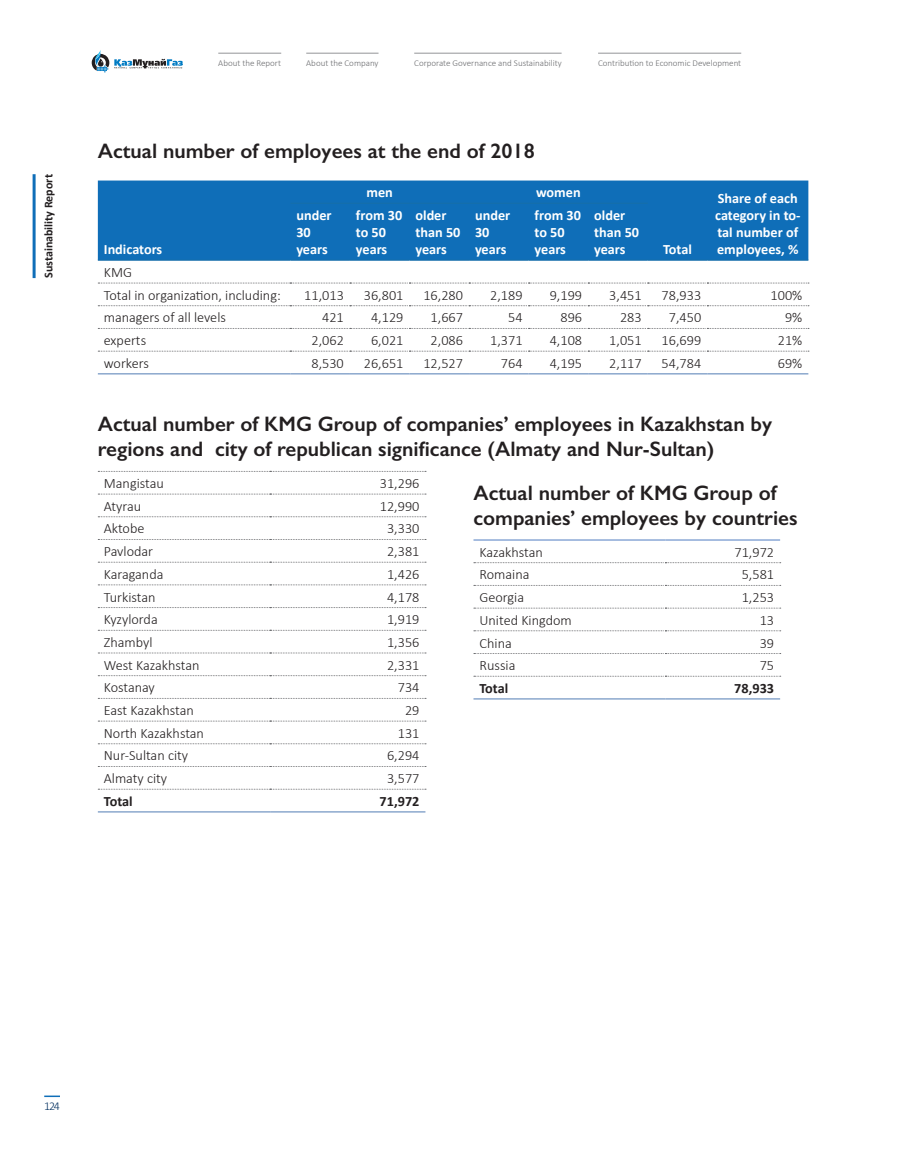
<style>
.page{position:relative;width:919px;height:1153px;background:#fff}
.page>*{position:absolute;margin:0;border:0;box-sizing:border-box;transform-origin:0 0}
.t1{font:600 21px/25.2px "Gill Sans";color:#231f20}
.t2{font:300 14.25px/22.6px "Calibri";color:#231f20}
.t3{font:700 14.25px/17.1px "Calibri";color:#fff}
.t4{font:700 14.25px "Calibri";color:#231f20}
.t5{font:700 12px "Calibri";color:#231f20}
.t6{font:300 12px "Calibri";color:#002e5e}
.t7{font:300 9px "Calibri";color:#6c6d70}
</style>
<div class="page">
<div style="left:98px;top:180px;width:710px;height:79px;background:#0f6eb8"></div>
<hr style="left:290px;top:203px;width:60px;height:1px;background:#166eaa">
<hr style="left:350px;top:203px;width:59px;height:1px;background:#166eaa">
<hr style="left:409px;top:203px;width:60px;height:1px;background:#166eaa">
<hr style="left:469px;top:203px;width:59px;height:1px;background:#166eaa">
<hr style="left:528px;top:203px;width:60px;height:1px;background:#166eaa">
<hr style="left:588px;top:203px;width:59px;height:1px;background:#166eaa">
<hr style="left:98px;top:259px;width:192px;height:2px;background:#166eaa">
<hr style="left:290px;top:259px;width:60px;height:2px;background:#166eaa">
<hr style="left:350px;top:259px;width:59px;height:2px;background:#166eaa">
<hr style="left:409px;top:259px;width:60px;height:2px;background:#166eaa">
<hr style="left:469px;top:259px;width:59px;height:2px;background:#166eaa">
<hr style="left:528px;top:259px;width:60px;height:2px;background:#166eaa">
<hr style="left:588px;top:259px;width:59px;height:2px;background:#166eaa">
<hr style="left:647px;top:259px;width:60px;height:2px;background:#166eaa">
<hr style="left:707px;top:259px;width:101px;height:2px;background:#166eaa">
<svg style="left:98px;top:282px;width:710px;height:1px"></svg>
<svg style="left:98px;top:305px;width:710px;height:1px"></svg>
<svg style="left:98px;top:328px;width:710px;height:1px"></svg>
<svg style="left:98px;top:351px;width:710px;height:1px"></svg>
<hr style="left:98px;top:373px;width:192px;height:1px;background:#658bbd">
<hr style="left:290px;top:373px;width:60px;height:1px;background:#658bbd">
<hr style="left:350px;top:373px;width:59px;height:1px;background:#658bbd">
<hr style="left:409px;top:373px;width:60px;height:1px;background:#658bbd">
<hr style="left:469px;top:373px;width:59px;height:1px;background:#658bbd">
<hr style="left:528px;top:373px;width:60px;height:1px;background:#658bbd">
<hr style="left:588px;top:373px;width:59px;height:1px;background:#658bbd">
<hr style="left:647px;top:373px;width:60px;height:1px;background:#658bbd">
<hr style="left:707px;top:373px;width:101px;height:1px;background:#658bbd">
<svg style="left:98px;top:471px;width:328px;height:1px"></svg>
<svg style="left:98px;top:493px;width:328px;height:1px"></svg>
<svg style="left:98px;top:516px;width:328px;height:1px"></svg>
<svg style="left:98px;top:539px;width:328px;height:1px"></svg>
<svg style="left:98px;top:561px;width:328px;height:1px"></svg>
<svg style="left:98px;top:584px;width:328px;height:1px"></svg>
<svg style="left:98px;top:607px;width:328px;height:1px"></svg>
<svg style="left:98px;top:630px;width:328px;height:1px"></svg>
<svg style="left:98px;top:652px;width:328px;height:1px"></svg>
<svg style="left:98px;top:675px;width:328px;height:1px"></svg>
<svg style="left:98px;top:698px;width:328px;height:1px"></svg>
<svg style="left:98px;top:720px;width:328px;height:1px"></svg>
<svg style="left:98px;top:743px;width:328px;height:1px"></svg>
<svg style="left:98px;top:766px;width:328px;height:1px"></svg>
<svg style="left:98px;top:788px;width:328px;height:1px"></svg>
<hr style="left:98px;top:811px;width:172px;height:1px;background:#658bbd">
<hr style="left:270px;top:811px;width:155px;height:1px;background:#658bbd">
<svg style="left:474px;top:562px;width:306px;height:1px"></svg>
<svg style="left:474px;top:585px;width:306px;height:1px"></svg>
<svg style="left:474px;top:607px;width:306px;height:1px"></svg>
<svg style="left:474px;top:630px;width:306px;height:1px"></svg>
<svg style="left:474px;top:653px;width:306px;height:1px"></svg>
<svg style="left:474px;top:675px;width:306px;height:1px"></svg>
<hr style="left:473px;top:698px;width:192px;height:1px;background:#658bbd">
<hr style="left:665px;top:698px;width:115px;height:1px;background:#658bbd">
<hr style="left:473px;top:539px;width:192px;height:1px;background:#638bc8">
<hr style="left:665px;top:539px;width:115px;height:1px;background:#638bc8">
<svg style="left:44px;top:1095px;width:16px;height:1px"></svg>
<hr style="left:33px;top:174px;width:3px;height:104px;background:#0f6eb8">
<svg style="left:92px;top:50px;width:91px;height:22px"></svg>
<hr style="left:218px;top:53px;width:63px;height:1px;background:#939598">
<hr style="left:306px;top:53px;width:72px;height:1px;background:#939598">
<hr style="left:414px;top:53px;width:147px;height:1px;background:#939598">
<hr style="left:598px;top:53px;width:143px;height:1px;background:#939598">
<p class="t5" style="left:41px;top:278px;width:105px;rotate:-90deg">Sustainability Report</p>
<p class="t7" style="left:218px;top:58px;width:64px">About the Report</p>
<p class="t7" style="left:306px;top:58px;width:74px">About the Company</p>
<p class="t7" style="left:414px;top:58px;width:149px">Corporate Governance and Sustainability</p>
<p class="t7" style="left:598px;top:58px;width:145px">Contribution to Economic Development</p>
<h1 class="t1" style="left:98px;top:138px;width:438px">Actual number of employees at the end of 2018</h1>
<p class="t3" style="left:104px;top:241px;width:60px">Indicators</p>
<p class="t3" style="left:366px;top:184px;width:28px">men</p>
<p class="t3" style="left:536px;top:184px;width:46px">women</p>
<p class="t3" style="left:296px;top:207px;width:37px">under<br>30 years</p>
<p class="t3" style="left:356px;top:207px;width:48px">from 30 to 50 years</p>
<p class="t3" style="left:415px;top:207px;width:46px">older than 50 years</p>
<p class="t3" style="left:475px;top:207px;width:37px">under<br>30 years</p>
<p class="t3" style="left:534px;top:207px;width:48px">from 30 to 50 years</p>
<p class="t3" style="left:594px;top:207px;width:46px">older than 50 years</p>
<p class="t3" style="left:663px;top:241px;width:30px">Total</p>
<p class="t3" style="left:715px;top:189px;width:87px">Share of each category in to&shy;tal number of employees, %</p>
<p class="t2" style="left:104px;top:261px;width:178px">KMG<br>Total in organization, including:</p>
<p class="t2" style="left:304px;top:283px;width:41px">11,013</p>
<p class="t2" style="left:364px;top:283px;width:41px">36,801</p>
<p class="t2" style="left:423px;top:283px;width:41px">16,280</p>
<p class="t2" style="left:490px;top:283px;width:34px">2,189</p>
<p class="t2" style="left:549px;top:283px;width:34px">9,199</p>
<p class="t2" style="left:609px;top:283px;width:34px">3,451</p>
<p class="t2" style="left:661px;top:283px;width:41px">78,933</p>
<p class="t2" style="left:770px;top:283px;width:33px">100%</p>
<p class="t2" style="left:104px;top:306px;width:124px">managers of all levels</p>
<p class="t2" style="left:322px;top:306px;width:23px">421</p>
<p class="t2" style="left:371px;top:306px;width:34px">4,129</p>
<p class="t2" style="left:430px;top:306px;width:34px">1,667</p>
<p class="t2" style="left:508px;top:306px;width:16px">54</p>
<p class="t2" style="left:560px;top:306px;width:23px">896</p>
<p class="t2" style="left:620px;top:306px;width:23px">283</p>
<p class="t2" style="left:668px;top:306px;width:34px">7,450</p>
<p class="t2" style="left:785px;top:306px;width:19px">9%</p>
<p class="t2" style="left:104px;top:329px;width:44px">experts</p>
<p class="t2" style="left:311px;top:329px;width:34px">2,062</p>
<p class="t2" style="left:371px;top:329px;width:34px">6,021</p>
<p class="t2" style="left:430px;top:329px;width:34px">2,086</p>
<p class="t2" style="left:490px;top:329px;width:34px">1,371</p>
<p class="t2" style="left:549px;top:329px;width:34px">4,108</p>
<p class="t2" style="left:609px;top:329px;width:34px">1,051</p>
<p class="t2" style="left:661px;top:329px;width:41px">16,699</p>
<p class="t2" style="left:777px;top:329px;width:26px">21%</p>
<p class="t2" style="left:104px;top:351px;width:47px">workers</p>
<p class="t2" style="left:311px;top:351px;width:34px">8,530</p>
<p class="t2" style="left:364px;top:351px;width:41px">26,651</p>
<p class="t2" style="left:423px;top:351px;width:41px">12,527</p>
<p class="t2" style="left:501px;top:351px;width:23px">764</p>
<p class="t2" style="left:549px;top:351px;width:34px">4,195</p>
<p class="t2" style="left:609px;top:351px;width:34px">2,117</p>
<p class="t2" style="left:661px;top:351px;width:41px">54,784</p>
<p class="t2" style="left:777px;top:351px;width:26px">69%</p>
<h1 class="t1" style="left:98px;top:411px;width:675px">Actual number of KMG Group of companies’ employees in Kazakhstan by regions and city of republican significance (Almaty and Nur-Sultan)</h1>
<p class="t2" style="left:104px;top:472px;width:61px">Mangistau</p>
<p class="t2" style="left:380px;top:472px;width:41px">31,296</p>
<p class="t2" style="left:104px;top:494px;width:39px">Atyrau</p>
<p class="t2" style="left:380px;top:494px;width:41px">12,990</p>
<p class="t2" style="left:104px;top:517px;width:42px">Aktobe</p>
<p class="t2" style="left:387px;top:517px;width:34px">3,330</p>
<p class="t2" style="left:104px;top:540px;width:51px">Pavlodar</p>
<p class="t2" style="left:387px;top:540px;width:34px">2,381</p>
<p class="t2" style="left:104px;top:562px;width:61px">Karaganda</p>
<p class="t2" style="left:387px;top:562px;width:34px">1,426</p>
<p class="t2" style="left:104px;top:585px;width:53px">Turkistan</p>
<p class="t2" style="left:387px;top:585px;width:34px">4,178</p>
<p class="t2" style="left:104px;top:608px;width:55px">Kyzylorda</p>
<p class="t2" style="left:387px;top:608px;width:34px">1,919</p>
<p class="t2" style="left:104px;top:630px;width:50px">Zhambyl</p>
<p class="t2" style="left:387px;top:630px;width:34px">1,356</p>
<p class="t2" style="left:104px;top:653px;width:97px">West Kazakhstan</p>
<p class="t2" style="left:387px;top:653px;width:34px">2,331</p>
<p class="t2" style="left:104px;top:676px;width:52px">Kostanay</p>
<p class="t2" style="left:398px;top:676px;width:23px">734</p>
<p class="t2" style="left:104px;top:698px;width:91px">East Kazakhstan</p>
<p class="t2" style="left:405px;top:698px;width:16px">29</p>
<p class="t2" style="left:104px;top:721px;width:102px">North Kazakhstan</p>
<p class="t2" style="left:398px;top:721px;width:23px">131</p>
<p class="t2" style="left:104px;top:744px;width:86px">Nur-Sultan city</p>
<p class="t2" style="left:387px;top:744px;width:34px">6,294</p>
<p class="t2" style="left:104px;top:767px;width:65px">Almaty city</p>
<p class="t2" style="left:387px;top:767px;width:34px">3,577</p>
<p class="t4" style="left:104px;top:792px;width:30px">Total</p>
<p class="t4" style="left:379px;top:792px;width:41px">71,972</p>
<h1 class="t1" style="left:473px;top:480px;width:325px">Actual number of KMG Group of companies’ employees by countries</h1>
<p class="t2" style="left:479px;top:540px;width:65px">Kazakhstan</p>
<p class="t2" style="left:734px;top:540px;width:41px">71,972</p>
<p class="t2" style="left:479px;top:563px;width:51px">Romaina</p>
<p class="t2" style="left:741px;top:563px;width:34px">5,581</p>
<p class="t2" style="left:479px;top:586px;width:46px">Georgia</p>
<p class="t2" style="left:741px;top:586px;width:34px">1,253</p>
<p class="t2" style="left:479px;top:608px;width:94px">United Kingdom</p>
<p class="t2" style="left:759px;top:608px;width:16px">13</p>
<p class="t2" style="left:479px;top:631px;width:34px">China</p>
<p class="t2" style="left:759px;top:631px;width:16px">39</p>
<p class="t2" style="left:479px;top:654px;width:37px">Russia</p>
<p class="t2" style="left:759px;top:654px;width:16px">75</p>
<p class="t4" style="left:479px;top:679px;width:30px">Total</p>
<p class="t4" style="left:734px;top:679px;width:41px">78,933</p>
<p class="t6" style="left:44px;top:1098px;width:17px">124</p>
</div>
